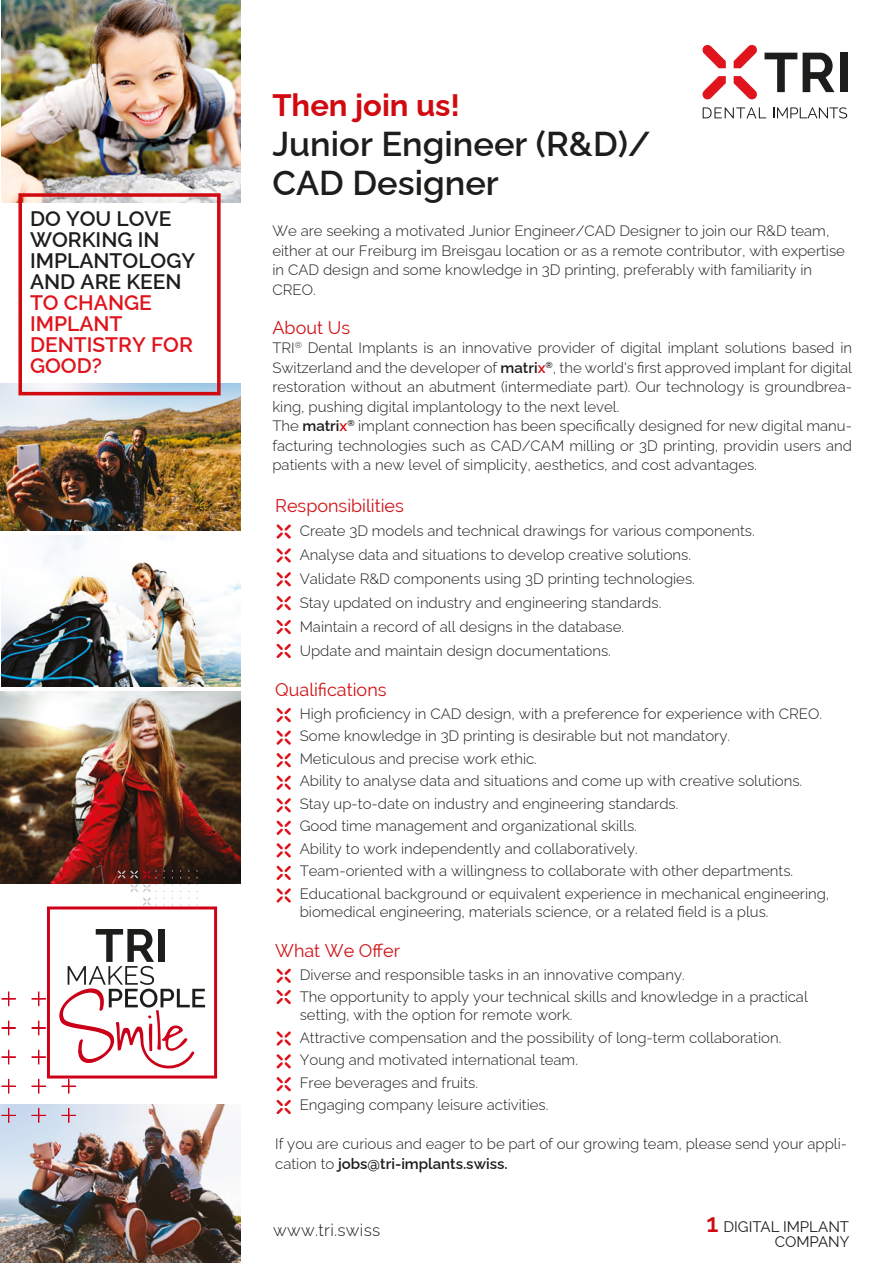
<style>
.page{position:relative;width:893px;height:1263px;background:#fff}
.page>*{position:absolute;margin:0;border:0;box-sizing:border-box;transform-origin:0 0}
.t1{font:600 34.5px/39.3px "Raleway";color:#1d1d1b}
.t2{font:700 31.05px "Raleway";color:#d10a11}
.t3{font:600 21px/21px "Raleway";color:#1d1d1b}
.t4{font:600 21px/21px "Raleway";color:#df141c}
.t5{font:18px "Raleway";color:#d01317}
.t6{font:300 16.95px "Raleway";letter-spacing:.02em;color:#1d1d1b}
.t7{font:300 15px/22.5px "Raleway";color:#1d1d1b}
.t8{font:15px/15px "Raleway";color:#1d1d1b;text-align:right}
.s1{font-weight:600}
.s2{font-weight:600;color:#d20a11}
.s3{color:#fff}
.s4{font-weight:600;font-size:25.5px;color:#d10a11}
</style>
<div class="page">
<svg style="left:764px;top:53px;width:33px;height:39px"></svg>
<svg style="left:803px;top:53px;width:31px;height:39px"></svg>
<div style="left:840px;top:53px;width:7px;height:39px;background:#1d1d1b"></div>
<svg style="left:703px;top:107px;width:63px;height:11px"></svg>
<svg style="left:773px;top:107px;width:74px;height:11px"></svg>
<svg style="left:734px;top:45px;width:23px;height:23px"></svg>
<svg style="left:702px;top:45px;width:24px;height:23px"></svg>
<svg style="left:734px;top:76px;width:23px;height:23px"></svg>
<svg style="left:702px;top:76px;width:24px;height:23px"></svg>
<img style="left:1px;top:1104px;width:240px;height:159px">
<img style="left:0;top:692px;width:241px;height:192px">
<img style="left:0;top:384px;width:241px;height:146px">
<img style="left:1px;top:0;width:240px;height:203px">
<svg style="left:18px;top:193px;width:203px;height:202px"></svg>
<svg style="left:2px;top:1108px;width:14px;height:14px"></svg>
<svg style="left:32px;top:1108px;width:14px;height:14px"></svg>
<svg style="left:62px;top:1108px;width:14px;height:14px"></svg>
<svg style="left:2px;top:1079px;width:14px;height:14px"></svg>
<svg style="left:2px;top:1050px;width:14px;height:14px"></svg>
<svg style="left:2px;top:1021px;width:14px;height:14px"></svg>
<svg style="left:2px;top:992px;width:14px;height:14px"></svg>
<svg style="left:118px;top:870px;width:39px;height:8px"></svg>
<svg style="left:32px;top:884px;width:185px;height:209px"></svg>
<img style="left:1px;top:536px;width:240px;height:150px">
<svg style="left:276px;top:730px;width:15px;height:15px"></svg>
<svg style="left:276px;top:843px;width:15px;height:14px"></svg>
<svg style="left:276px;top:820px;width:15px;height:15px"></svg>
<svg style="left:276px;top:798px;width:15px;height:14px"></svg>
<svg style="left:276px;top:775px;width:15px;height:15px"></svg>
<svg style="left:276px;top:753px;width:15px;height:14px"></svg>
<svg style="left:276px;top:968px;width:15px;height:15px"></svg>
<svg style="left:276px;top:990px;width:15px;height:14px"></svg>
<svg style="left:276px;top:1031px;width:15px;height:15px"></svg>
<svg style="left:276px;top:1054px;width:15px;height:14px"></svg>
<svg style="left:276px;top:1077px;width:15px;height:14px"></svg>
<svg style="left:276px;top:1100px;width:15px;height:14px"></svg>
<svg style="left:276px;top:866px;width:15px;height:14px"></svg>
<svg style="left:276px;top:888px;width:15px;height:14px"></svg>
<svg style="left:276px;top:524px;width:15px;height:15px"></svg>
<svg style="left:276px;top:548px;width:15px;height:14px"></svg>
<svg style="left:276px;top:572px;width:15px;height:14px"></svg>
<svg style="left:276px;top:596px;width:15px;height:14px"></svg>
<svg style="left:276px;top:620px;width:15px;height:14px"></svg>
<svg style="left:276px;top:644px;width:15px;height:14px"></svg>
<svg style="left:276px;top:708px;width:15px;height:14px"></svg>
<h3 class="t3" style="left:30px;top:205px;width:167px">DO YOU LOVE<br>WORKING IN<br>IMPLANTOLOGY<br>AND ARE KEEN</h3>
<h3 class="t4" style="left:30px;top:289px;width:164px">TO CHANGE<br>IMPLANT<br>DENTISTRY FOR<br>GOOD?</h3>
<h2 class="t2" style="left:272px;top:81px;width:189px">Then join us!</h2>
<h1 class="t1" style="left:272px;top:120px;width:380px">Junior Engineer (R&amp;D)/<br>CAD Designer</h1>
<p class="t7" style="left:272px;top:220px;width:574px;line-height:19.5px">We are seeking a motivated Junior Engineer/CAD Designer to join our R&amp;D team, either at our Freiburg im Breisgau location or as a remote contributor, with expertise in CAD design and some knowledge in 3D printing, preferably with familiarity in CREO.</p>
<p class="t5" style="left:272px;top:317px;width:79px">About Us</p>
<p class="t7" style="left:272px;top:337px;width:581px;line-height:19.5px">TRI<sup>®</sup> Dental Implants is an innovative provider of digital implant solutions based in Switzerland and the developer of <span class="s1">matri</span><span class="s2">x</span><sup>®</sup>, the world's first approved implant for digital restoration without an abutment (intermediate part). Our technology is groundbrea&shy;king, pushing digital implantology to the next level.<br>The <span class="s1">matri</span><span class="s2">x</span><sup>®</sup> implant connection has been specifically designed for new digital manu&shy;facturing technologies such as CAD/CAM milling or 3D printing, providin users and patients with a new level of simplicity, aesthetics, and cost advantages.</p>
<p class="t5" style="left:275px;top:495px;width:130px">Responsibilities</p>
<p class="t7" style="left:300px;top:517px;width:457px;line-height:24px">Create 3D models and technical drawings for various components.<br>Analyse data and situations to develop creative solutions.<br>Validate R&amp;D components using 3D printing technologies.<br>Stay updated on industry and engineering standards.<br>Maintain a record of all designs in the database.<br>Update and maintain design documentations.</p>
<p class="t5" style="left:275px;top:679px;width:113px">Qualifications</p>
<p class="t7" style="left:300px;top:701px;width:531px">High proficiency in CAD design, with a preference for experience with CREO.<br>Some knowledge in 3D printing is desirable but not mandatory.<br>Meticulous and precise work ethic.<br>Ability to analyse data and situations and come up with creative solutions.<br>Stay up-to-date on industry and engineering standards.<br>Good time management and organizational skills.<br>Ability to work independently and collaboratively.<br>Team-oriented with a willingness to collaborate with other departments.<br>Educational background or equivalent experience in mechanical engineering,</p>
<p class="t7" style="left:300px;top:899px;width:470px">biomedical engineering, materials science, or a related field is a plus.</p>
<p class="t5" style="left:275px;top:940px;width:126px">What We Offer</p>
<p class="t7" style="left:300px;top:962px;width:510px">Diverse and responsible tasks in an innovative company.<br>The opportunity to apply your technical skills and knowledge in a practical</p>
<p class="t7" style="left:300px;top:1002px;width:483px">setting, with the option for remote work.<br>Attractive compensation and the possibility of long-term collaboration.<br>Young and motivated international team.<br>Free beverages and fruits.<br>Engaging company leisure activities.</p>
<p class="t7" style="left:275px;top:1133px;width:573px;line-height:19.5px">If you are curious and eager to be part of our growing team, please send your appli&shy;cation to <span class="s1">jobs@tri-implants.swiss.</span></p>
<p class="t6" style="left:273px;top:1217px;width:109px">www.tri.swiss</p>
<p class="t8" style="left:696px;top:1219px;width:155px"><span class="s3">#</span><span class="s4">1</span> DIGITAL IMPLANT<br>COMPANY</p>
</div>
